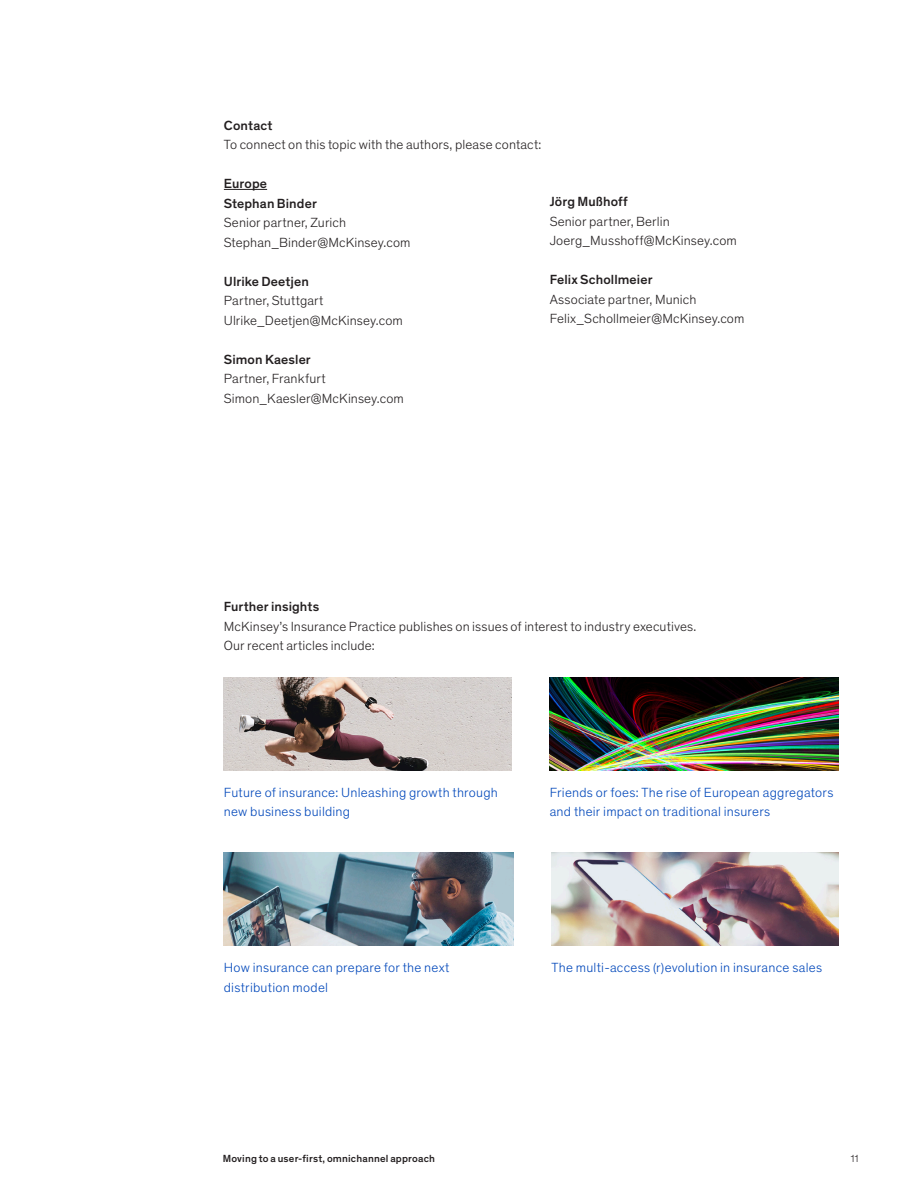
<style>
.page{position:relative;width:918px;height:1188px;background:#fff}
.page>*{position:absolute;margin:0;border:0;box-sizing:border-box;transform-origin:0 0}
.Sidebar_body_text{font:300 13.5px "Mc Kinsey Sans";letter-spacing:.01em;color:#231f20}
.Sidebar_body_text-2{font:300 13.5px/19.5px "Theinhardt Pan";letter-spacing:.015em;color:#0047ba}
.Sidebar_body_text-3{font:300 13.5px "Theinhardt Pan";letter-spacing:.005em;color:#231f20}
.Sidebar_body_text-4{font:500 13.5px "Mc Kinsey Sans";letter-spacing:.01em;color:#231f20}
.Sidebar_body_text-5{font:500 13.5px "Theinhardt Pan";letter-spacing:.005em;color:#231f20}
.t1{font:500 10.5px "Mc Kinsey Sans";letter-spacing:.015em;color:#231f20}
.t2{font:300 10.5px "Mc Kinsey Sans";color:#231f20}
</style>
<div class="page">
<hr style="left:224px;top:189px;width:43px;height:1px;background:#231f20">
<img style="left:224px;top:677px;width:287px;height:93px">
<img style="left:550px;top:677px;width:289px;height:93px">
<img style="left:224px;top:852px;width:289px;height:93px">
<img style="left:551px;top:852px;width:288px;height:93px">
<p class="Sidebar_body_text-4" style="left:224px;top:115px;width:50px">Contact</p>
<p class="Sidebar_body_text" style="left:224px;top:135px;width:319px">To connect on this topic with the authors, please contact:</p>
<p class="Sidebar_body_text-4" style="left:224px;top:174px;width:45px">Europe</p>
<p class="Sidebar_body_text-4" style="left:224px;top:193px;width:94px">Stephan Binder</p>
<p class="Sidebar_body_text" style="left:224px;top:213px;width:124px">Senior partner, Zurich</p>
<p class="Sidebar_body_text" style="left:224px;top:233px;width:188px">Stephan_Binder@McKinsey.com</p>
<p class="Sidebar_body_text-4" style="left:224px;top:271px;width:87px">Ulrike Deetjen</p>
<p class="Sidebar_body_text" style="left:224px;top:291px;width:101px">Partner, Stuttgart</p>
<p class="Sidebar_body_text" style="left:224px;top:311px;width:180px">Ulrike_Deetjen@McKinsey.com</p>
<p class="Sidebar_body_text-4" style="left:224px;top:349px;width:88px">Simon Kaesler</p>
<p class="Sidebar_body_text" style="left:224px;top:369px;width:103px">Partner, Frankfurt</p>
<p class="Sidebar_body_text" style="left:224px;top:389px;width:182px">Simon_Kaesler@McKinsey.com</p>
<p class="Sidebar_body_text-4" style="left:550px;top:192px;width:80px">Jörg Mußhoff</p>
<p class="Sidebar_body_text" style="left:550px;top:212px;width:122px">Senior partner, Berlin</p>
<p class="Sidebar_body_text" style="left:550px;top:231px;width:189px">Joerg_Musshoff@McKinsey.com</p>
<p class="Sidebar_body_text-4" style="left:550px;top:270px;width:104px">Felix Schollmeier</p>
<p class="Sidebar_body_text" style="left:550px;top:290px;width:148px">Associate partner, Munich</p>
<p class="Sidebar_body_text" style="left:550px;top:309px;width:196px">Felix_Schollmeier@McKinsey.com</p>
<p class="Sidebar_body_text-5" style="left:224px;top:597px;width:97px">Further insights</p>
<p class="Sidebar_body_text-3" style="left:224px;top:617px;width:474px">McKinsey’s Insurance Practice publishes on issues of interest to industry executives.</p>
<p class="Sidebar_body_text-3" style="left:224px;top:636px;width:152px">Our recent articles include:</p>
<p class="Sidebar_body_text-2" style="left:224px;top:782px;width:276px">Future of insurance: Unleashing growth through new business building</p>
<p class="Sidebar_body_text-2" style="left:550px;top:782px;width:285px">Friends or foes: The rise of European aggregators and their impact on traditional insurers</p>
<p class="Sidebar_body_text-2" style="left:224px;top:957px;width:227px">How insurance can prepare for the next distribution model</p>
<p class="Sidebar_body_text-2" style="left:551px;top:957px;width:272px">The multi-access (r)evolution in insurance sales</p>
<p class="t1" style="left:223px;top:1151px;width:214px">Moving to a user-first, omnichannel approach</p>
<p class="t2" style="left:851px;top:1151px;width:9px">11</p>
</div>
